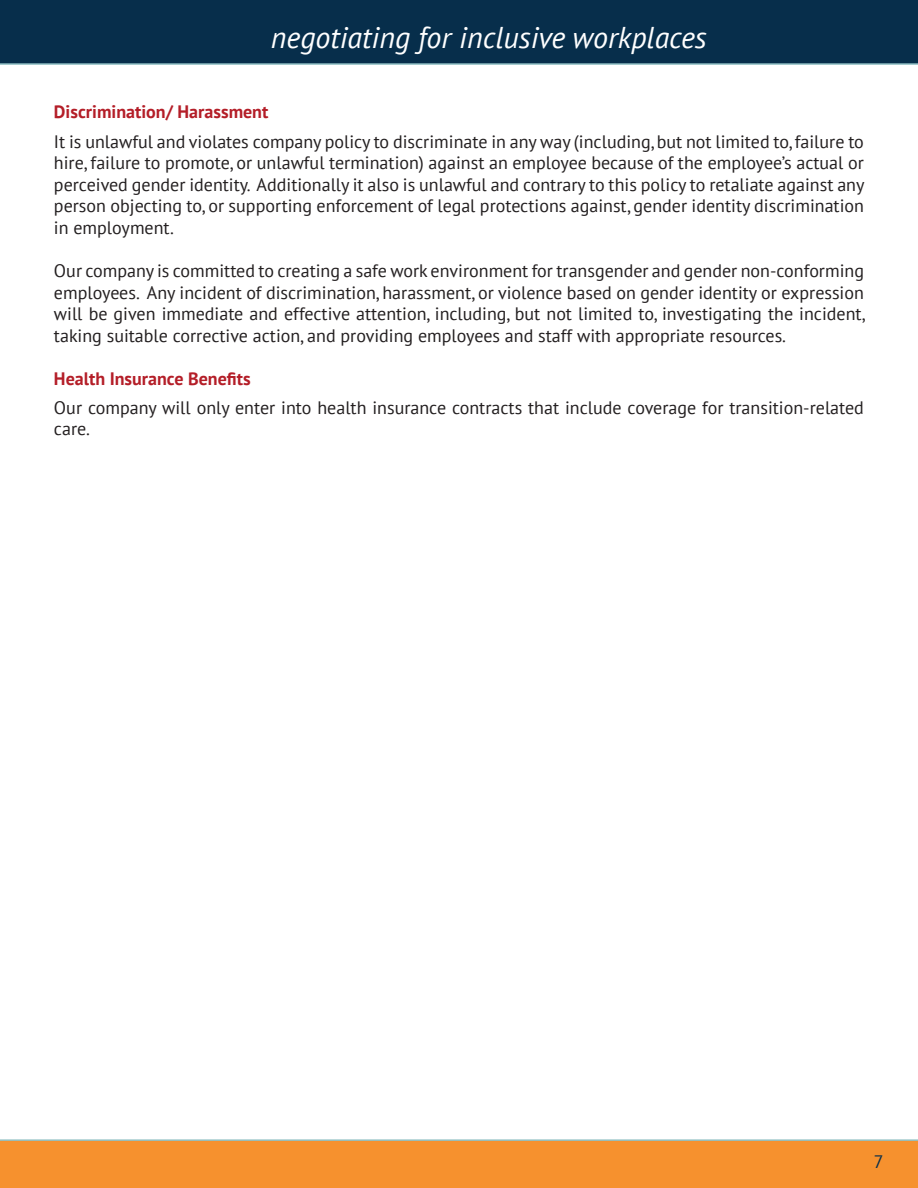
<style>
.page{position:relative;width:918px;height:1188px;background:#fff}
.page>*{position:absolute;margin:0;border:0;box-sizing:border-box;transform-origin:0 0}
.t1{font:italic 30px "PT Sans";color:#fff}
.t2{font:18px/21.6px "PT Sans";color:#231f20;text-align:justify}
.t3{font:700 18px "PT Sans";color:#b41e28}
.t4{font:18px "PT Sans";color:#072e4b}
</style>
<div class="page">
<div style="left:0;top:0;width:918px;height:65px;background:#072e4b"></div>
<div style="left:0;top:1139px;width:918px;height:49px;background:#f6912e"></div>
<h1 class="t1" style="left:271px;top:18px;width:438px">negotiating for inclusive workplaces</h1>
<p class="t3" style="left:54px;top:100px;width:216px">Discrimination/ Harassment</p>
<p class="t2" style="left:54px;top:130px;width:812px">It is unlawful and violates company policy to discriminate in any way (including, but not limited to, failure to hire, failure to promote, or unlawful termination) against an employee because of the employee’s actual or perceived gender identity. Additionally it also is unlawful and contrary to this policy to retaliate against any person objecting to, or supporting enforcement of legal protections against, gender identity discrimination in employment.</p>
<p class="t2" style="left:54px;top:260px;width:813px">Our company is committed to creating a safe work environment for transgender and gender non-conforming employees. Any incident of discrimination, harassment, or violence based on gender identity or expression will be given immediate and effective attention, including, but not limited to, investigating the incident, taking suitable corrective action, and providing employees and staff with appropriate resources.</p>
<p class="t3" style="left:54px;top:366px;width:198px">Health Insurance Benefits</p>
<p class="t2" style="left:54px;top:396px;width:811px">Our company will only enter into health insurance contracts that include coverage for transition-related care.</p>
<p class="t4" style="left:874px;top:1150px;width:11px">7</p>
</div>
